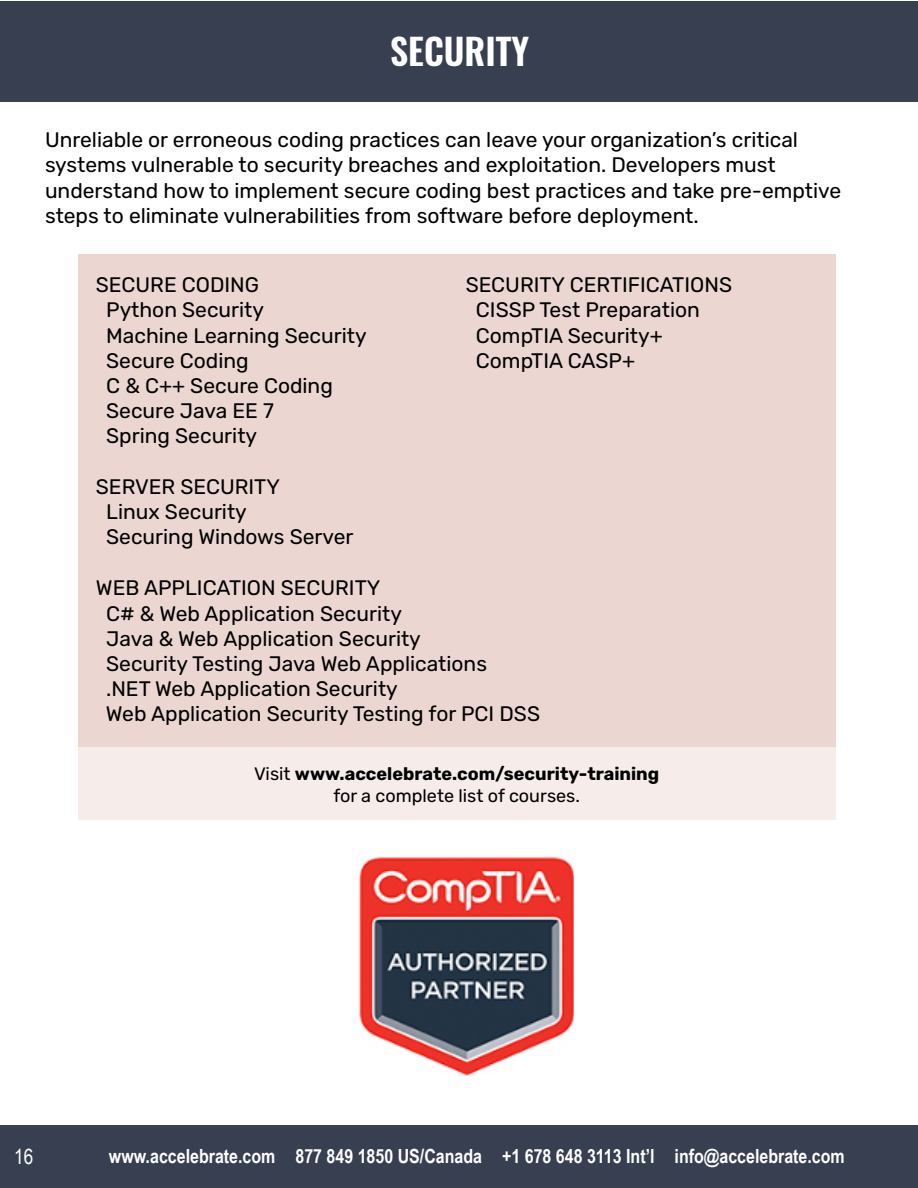
<style>
.page{position:relative;width:918px;height:1188px;background:#fff}
.page>*{position:absolute;margin:0;border:0;box-sizing:border-box;transform-origin:0 0}
.t1{font:600 36px "Oswald";color:#fff}
.t2{font:21px/25.2px "Rubik";color:#000}
.t3{font:21px "Arial Narrow";color:#fff}
.t4{font:700 19.5px "Arial Narrow";color:#fff}
.t5{font:700 18px/21.6px "Rubik";color:#000;text-align:center}
.s1{font-weight:400}
</style>
<div class="page">
<div style="left:1px;top:1px;width:917px;height:101px;background:#373f50"></div>
<div style="left:78px;top:255px;width:757px;height:315px;background:#ecd6d1"></div>
<div style="left:78px;top:745px;width:757px;height:75px;background:#f6edeb"></div>
<div style="left:0;top:1125px;width:918px;height:62px;background:#373f50"></div>
<img style="left:358px;top:857px;width:216px;height:219px">
<div style="left:78px;top:558px;width:757px;height:189px;background:#ecd6d1"></div>
<p class="t1" style="left:390px;top:26px;width:141px">SECURITY</p>
<p class="t2" style="left:45px;top:128px;width:798px">Unreliable or erroneous coding practices can leave your organization’s critical systems vulnerable to security breaches and exploitation. Developers must understand how to implement secure coding best practices and take pre-emptive steps to eliminate vulnerabilities from software before deployment.</p>
<p class="t2" style="left:96px;top:273px;width:165px">SECURE CODING</p>
<p class="t2" style="left:106px;top:298px;width:159px">Python Security</p>
<p class="t2" style="left:106px;top:323px;width:262px">Machine Learning Security</p>
<p class="t2" style="left:106px;top:349px;width:144px">Secure Coding</p>
<p class="t2" style="left:106px;top:374px;width:228px">C &amp; C++ Secure Coding</p>
<p class="t2" style="left:106px;top:399px;width:169px">Secure Java EE 7</p>
<p class="t2" style="left:106px;top:424px;width:152px">Spring Security</p>
<p class="t2" style="left:96px;top:475px;width:186px">SERVER SECURITY</p>
<p class="t2" style="left:106px;top:500px;width:142px">Linux Security</p>
<p class="t2" style="left:106px;top:525px;width:249px">Securing Windows Server</p>
<p class="t2" style="left:466px;top:273px;width:268px">SECURITY CERTIFICATIONS</p>
<p class="t2" style="left:476px;top:298px;width:225px">CISSP Test Preparation</p>
<p class="t2" style="left:476px;top:323px;width:188px">CompTIA Security+</p>
<p class="t2" style="left:476px;top:349px;width:161px">CompTIA CASP+</p>
<p class="t2" style="left:96px;top:576px;width:286px">WEB APPLICATION SECURITY</p>
<p class="t2" style="left:106px;top:601px;width:297px">C# &amp; Web Application Security</p>
<p class="t2" style="left:106px;top:626px;width:316px">Java &amp; Web Application Security</p>
<p class="t2" style="left:106px;top:652px;width:382px">Security Testing Java Web Applications</p>
<p class="t2" style="left:106px;top:677px;width:293px">.NET Web Application Security</p>
<p class="t2" style="left:106px;top:702px;width:436px">Web Application Security Testing for PCI DSS</p>
<p class="t5" style="left:254px;top:763px;width:407px"><span class="s1">Visit</span> www.accelebrate.com/security-training <span class="s1">for a complete list of courses.</span></p>
<p class="t3" style="left:14px;top:1141px;width:21px">16</p>
<p class="t4" style="left:109px;top:1142px;width:737px">www.accelebrate.com 877 849 1850 US/Canada +1 678 648 3113 Int’l info@accelebrate.com</p>
</div>
